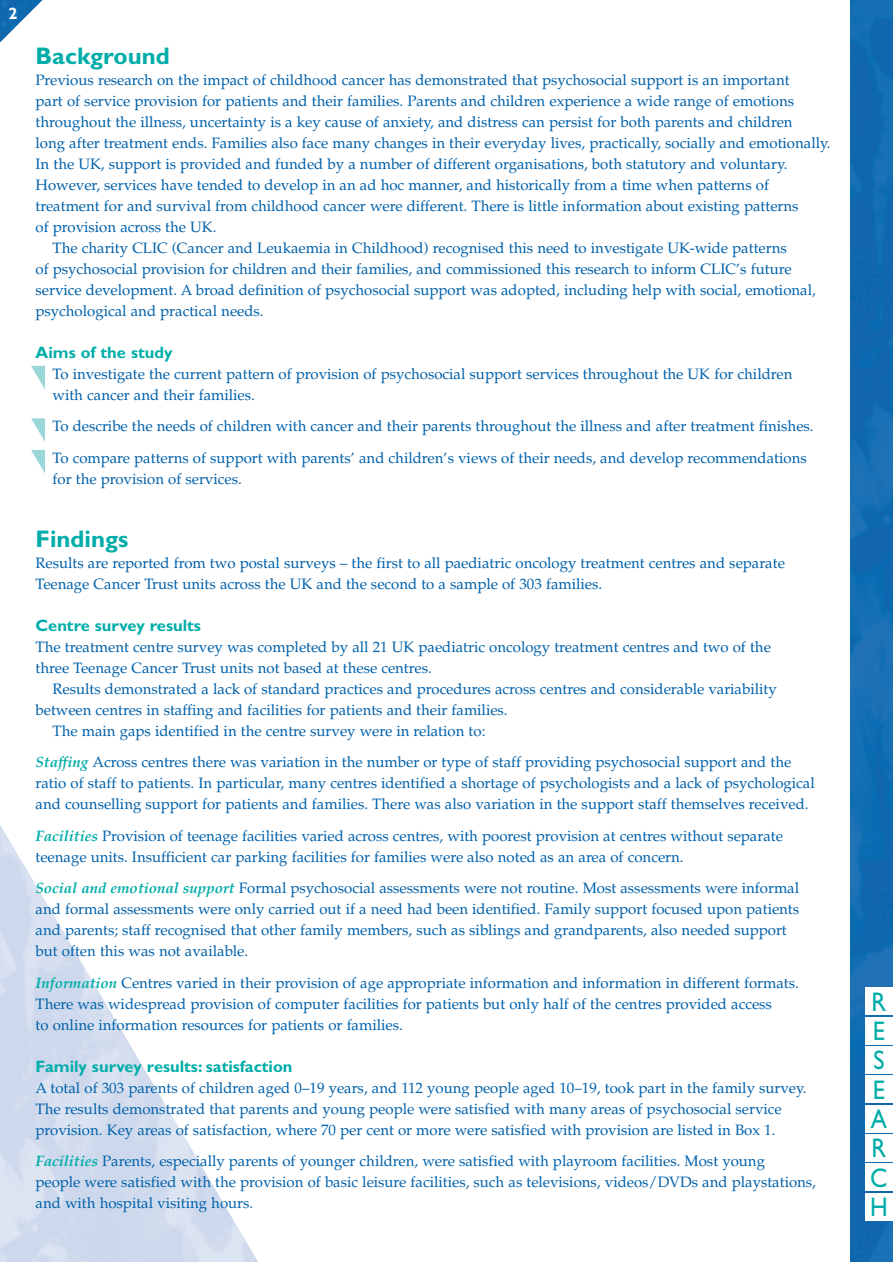
<style>
.page{position:relative;width:893px;height:1262px;background:#fff}
.page>*{position:absolute;margin:0;border:0;box-sizing:border-box;transform-origin:0 0}
.t1{font:27px/29.4px "Gill Sans";color:#00ada8;scale:.9 1}
.t2{font:700 24px "Gill Sans";color:#00ada8}
.t3{font:700 16.5px "Gill Sans";color:#00ada8}
.t4{font:700 16.5px "Gill Sans";color:#fff}
.t5{font:15px/21px "Palatino";color:#0161aa}
.s1{font-weight:700;font-style:italic;color:#00ada8}
</style>
<div class="page">
<img style="left:850px;top:0;width:42px;height:1262px">
<div style="left:865px;top:1017px;width:27px;height:27px;background:#fff"></div>
<div style="left:865px;top:987px;width:27px;height:28px;background:#fff"></div>
<div style="left:865px;top:1046px;width:27px;height:27px;background:#fff"></div>
<div style="left:865px;top:1075px;width:27px;height:28px;background:#fff"></div>
<div style="left:865px;top:1105px;width:27px;height:27px;background:#fff"></div>
<div style="left:865px;top:1134px;width:27px;height:27px;background:#fff"></div>
<div style="left:865px;top:1163px;width:27px;height:28px;background:#fff"></div>
<div style="left:865px;top:1193px;width:27px;height:27px;background:#fff"></div>
<img style="left:0;top:0;width:43px;height:43px">
<svg style="left:31px;top:366px;width:14px;height:23px"></svg>
<svg style="left:31px;top:418px;width:14px;height:24px"></svg>
<svg style="left:31px;top:450px;width:14px;height:23px"></svg>
<p class="t4" style="left:9px;top:8px;width:11px">2</p>
<h2 class="t2" style="left:36px;top:47px;width:136px">Background</h2>
<p class="t5" style="left:36px;top:71px;width:755px">Previous research on the impact of childhood cancer has demonstrated that psychosocial support is an important</p>
<p class="t5" style="left:36px;top:92px;width:760px">part of service provision for patients and their families. Parents and children experience a wide range of emotions</p>
<p class="t5" style="left:36px;top:113px;width:758px">throughout the illness, uncertainty is a key cause of anxiety, and distress can persist for both parents and children</p>
<p class="t5" style="left:36px;top:134px;width:796px">long after treatment ends. Families also face many changes in their everyday lives, practically, socially and emotionally.</p>
<p class="t5" style="left:36px;top:155px;width:753px">In the UK, support is provided and funded by a number of different organisations, both statutory and voluntary.</p>
<p class="t5" style="left:36px;top:176px;width:735px">However, services have tended to develop in an ad hoc manner, and historically from a time when patterns of</p>
<p class="t5" style="left:36px;top:197px;width:764px">treatment for and survival from childhood cancer were different. There is little information about existing patterns</p>
<p class="t5" style="left:36px;top:218px;width:182px">of provision across the UK.</p>
<p class="t5" style="left:53px;top:239px;width:735px">The charity CLIC (Cancer and Leukaemia in Childhood) recognised this need to investigate UK-wide patterns</p>
<p class="t5" style="left:36px;top:260px;width:757px">of psychosocial provision for children and their families, and commissioned this research to inform CLIC’s future</p>
<p class="t5" style="left:36px;top:281px;width:781px">service development. A broad definition of psychosocial support was adopted, including help with social, emotional,</p>
<p class="t5" style="left:36px;top:302px;width:230px">psychological and practical needs.</p>
<p class="t3" style="left:36px;top:346px;width:138px">Aims of the study</p>
<p class="t5" style="left:53px;top:365px;width:741px">To investigate the current pattern of provision of psychosocial support services throughout the UK for children with cancer and their families.</p>
<p class="t5" style="left:53px;top:412px;width:762px;line-height:31.5px">To describe the needs of children with cancer and their parents throughout the illness and after treatment finishes.<br>To compare patterns of support with parents’ and children’s views of their needs, and develop recommendations</p>
<p class="t5" style="left:53px;top:470px;width:191px">for the provision of services.</p>
<h2 class="t2" style="left:36px;top:530px;width:94px">Findings</h2>
<p class="t5" style="left:36px;top:554px;width:750px">Results are reported from two postal surveys – the first to all paediatric oncology treatment centres and separate<br>Teenage Cancer Trust units across the UK and the second to a sample of 303 families.</p>
<p class="t3" style="left:36px;top:619px;width:167px">Centre survey results</p>
<p class="t5" style="left:36px;top:638px;width:736px">The treatment centre survey was completed by all 21 UK paediatric oncology treatment centres and two of the three Teenage Cancer Trust units not based at these centres.</p>
<p class="t5" style="left:53px;top:680px;width:725px">Results demonstrated a lack of standard practices and procedures across centres and considerable variability</p>
<p class="t5" style="left:36px;top:701px;width:473px">between centres in staffing and facilities for patients and their families.</p>
<p class="t5" style="left:53px;top:722px;width:434px">The main gaps identified in the centre survey were in relation to:</p>
<p class="t5" style="left:36px;top:753px;width:780px"><span class="s1">Staffing</span> Across centres there was variation in the number or type of staff providing psychosocial support and the ratio of staff to patients. In particular, many centres identified a shortage of psychologists and a lack of psychological and counselling support for patients and families. There was also variation in the support staff themselves received.</p>
<p class="t5" style="left:36px;top:827px;width:749px"><span class="s1">Facilities</span> Provision of teenage facilities varied across centres, with poorest provision at centres without separate teenage units. Insufficient car parking facilities for families were also noted as an area of concern.</p>
<p class="t5" style="left:36px;top:879px;width:765px"><span class="s1">Social and emotional support</span> Formal psychosocial assessments were not routine. Most assessments were informal and formal assessments were only carried out if a need had been identified. Family support focused upon patients and parents; staff recognised that other family members, such as siblings and grandparents, also needed support but often this was not available.</p>
<p class="t5" style="left:36px;top:974px;width:765px"><span class="s1">Information</span> Centres varied in their provision of age appropriate information and information in different formats.<br>There was widespread provision of computer facilities for patients but only half of the centres provided access<br>to online information resources for patients or families.</p>
<p class="t3" style="left:36px;top:1060px;width:258px">Family survey results: satisfaction</p>
<p class="t5" style="left:36px;top:1079px;width:772px">A total of 303 parents of children aged 0–19 years, and 112 young people aged 10–19, took part in the family survey.<br>The results demonstrated that parents and young people were satisfied with many areas of psychosocial service provision. Key areas of satisfaction, where 70 per cent or more were satisfied with provision are listed in Box 1.</p>
<p class="t5" style="left:36px;top:1152px;width:782px"><span class="s1">Facilities</span> Parents, especially parents of younger children, were satisfied with playroom facilities. Most young<br>people were satisfied with the provision of basic leisure facilities, such as televisions, videos/DVDs and playstations, and with hospital visiting hours.</p>
<h1 class="t1" style="left:871px;top:975px;width:18px;line-height:58.7px">R<br>S</h1>
<h1 class="t1" style="left:870px;top:1077px;width:21px;text-align:justify">E A R C H</h1>
<h1 class="t1" style="left:872px;top:1019px;width:15px">E</h1>
</div>
